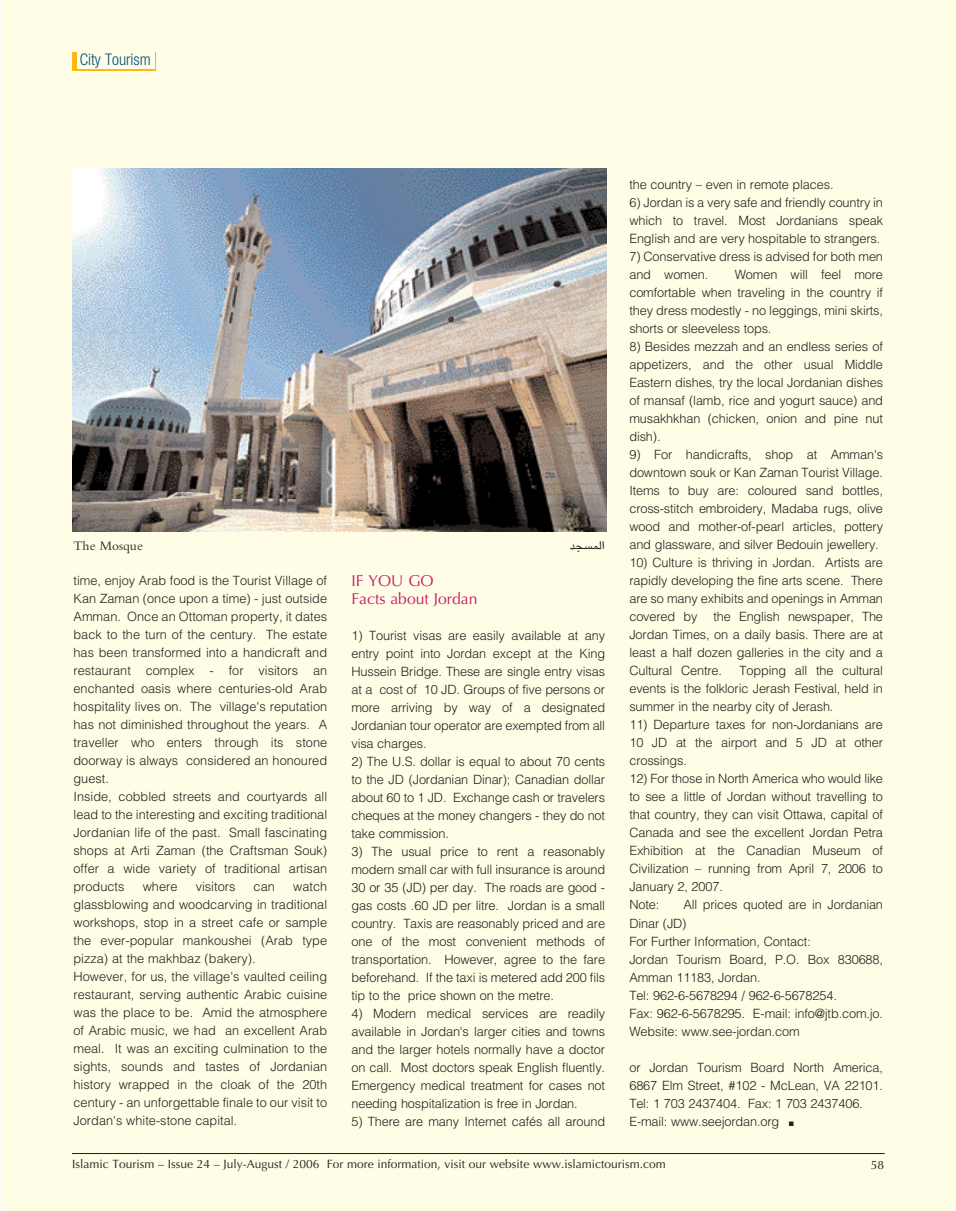
<style>
.page{position:relative;width:956px;height:1211px;background:#fff}
.page>*{position:absolute;margin:0;border:0;box-sizing:border-box;transform-origin:0 0}
.t1{font:300 18px "A Xt Yasmine";color:#231f20}
.t2{font:300 condensed 16.05px "Helvetica Neue";color:#005285}
.t3{font:15.75px/18px "Optima";color:#c71e66}
.t4{font:13.5px "Bembo";color:#231f20}
.t5{font:300 12.75px/18px "Helvetica";letter-spacing:-.01em;color:#231f20;text-align:justify}
.t6{font:12px "Optima";color:#231f20}
</style>
<div class="page">
<div style="left:1px;top:0;width:954px;height:1210px;background:#fffde5"></div>
<hr style="left:72px;top:1153px;width:812px;height:1px;background:#231f20">
<div style="left:73px;top:52px;width:83px;height:19px;background:#fcb814"></div>
<div style="left:77px;top:52px;width:78px;height:17px;background:#fffde5"></div>
<img style="left:72px;top:169px;width:534px;height:362px">
<p class="t2" style="left:80px;top:53px;width:73px">City Tourism</p>
<p class="t5" style="left:629px;top:177px;width:206px">the country – even in remote places.</p>
<p class="t5" style="left:629px;top:195px;width:255px">6) Jordan is a very safe and friendly country in which to travel. Most Jordanians speak English and are very hospitable to strangers.</p>
<p class="t5" style="left:629px;top:249px;width:255px">7) Conservative dress is advised for both men and women.</p>
<p class="t5" style="left:629px;top:267px;width:255px;text-indent:105px">Women will feel more comfortable when traveling in the country if they dress modestly - no leggings, mini skirts, shorts or sleeveless tops.</p>
<p class="t5" style="left:629px;top:339px;width:255px">8) Besides mezzah and an endless series of appetizers, and the other usual Middle Eastern dishes, try the local Jordanian dishes of mansaf (lamb, rice and yogurt sauce) and musakhkhan (chicken, onion and pine nut dish).</p>
<p class="t5" style="left:629px;top:447px;width:255px">9) For handicrafts, shop at Amman's downtown souk or Kan Zaman Tourist Village.<br>Items to buy are: coloured sand bottles, cross-stitch embroidery, Madaba rugs, olive wood and mother-of-pearl articles, pottery and glassware, and silver Bedouin jewellery.</p>
<p class="t5" style="left:629px;top:555px;width:255px">10) Culture is thriving in Jordan. Artists are rapidly developing the fine arts scene. There are so many exhibits and openings in Amman covered by</p>
<p class="t4" style="left:73px;top:541px;width:71px">The Mosque</p>
<h1 class="t1" style="left:570px;top:532px;width:37px">óé°ùªdG</h1>
<p class="t3" style="left:351px;top:573px;width:128px">IF YOU GO<br>Facts about Jordan</p>
<p class="t5" style="left:351px;top:627px;width:255px">1) Tourist visas are easily available at any entry point into Jordan except at the King Hussein Bridge. These are single entry visas at a cost of 10 JD. Groups of five persons or more arriving by way of a designated Jordanian tour operator are exempted from all visa charges.</p>
<p class="t5" style="left:351px;top:753px;width:255px">2) The U.S. dollar is equal to about 70 cents to the JD (Jordanian Dinar); Canadian dollar about 60 to 1 JD. Exchange cash or travelers cheques at the money changers - they do not take commission.</p>
<p class="t5" style="left:351px;top:843px;width:255px">3) The usual price to rent a reasonably modern small car with full insurance is around 30 or 35 (JD) per day. The roads are good - gas costs .60 JD per litre. Jordan is a small country. Taxis are reasonably priced and are one of the most convenient methods of transportation. However, agree to the fare beforehand. If the taxi is metered add 200 fils tip to the price shown on the metre.</p>
<p class="t5" style="left:351px;top:1005px;width:255px">4) Modern medical services are readily available in Jordan's larger cities and towns and the larger hotels normally have a doctor on call. Most doctors speak English fluently.<br>Emergency medical treatment for cases not needing hospitalization is free in Jordan.</p>
<p class="t5" style="left:351px;top:1113px;width:255px">5) There are many Internet cafés all around</p>
<p class="t5" style="left:73px;top:573px;width:255px;text-align:left">time, enjoy Arab food is the Tourist Village of Kan Zaman (once upon a time) - just outside Amman. Once an Ottoman property, it dates back to the turn of the century. The estate has been transformed into a handicraft and restaurant complex - for visitors an enchanted oasis where centuries-old Arab hospitality lives on. The village's reputation has not diminished throughout the years. A traveller who enters through its stone doorway is always considered an honoured guest.<br>Inside, cobbled streets and courtyards all lead to the interesting and exciting traditional Jordanian life of the past. Small fascinating shops at Arti Zaman (the Craftsman Souk) offer a wide variety of traditional artisan products</p>
<p class="t5" style="left:629px;top:609px;width:255px;text-indent:84px">the English newspaper, The Jordan Times, on a daily basis. There are at least a half dozen galleries in the city and a Cultural Centre.</p>
<p class="t5" style="left:629px;top:663px;width:255px;text-indent:110px">Topping all the cultural events is the folkloric Jerash Festival, held in summer in the nearby city of Jerash.</p>
<p class="t5" style="left:629px;top:717px;width:255px">11) Departure taxes for non-Jordanians are 10 JD at the airport and 5 JD at other crossings.</p>
<p class="t5" style="left:629px;top:771px;width:255px;text-align:left">12) For those in North America who would like to see a little of Jordan without travelling to that country, they can visit Ottawa, capital of Canada and see the excellent Jordan Petra Exhibition at the Canadian Museum of Civilization – running from April 7, 2006 to January 2, 2007.<br>Note:</p>
<p class="t5" style="left:73px;top:879px;width:255px;text-align:left;text-indent:220px">watch glassblowing and woodcarving in traditional workshops, stop in a street cafe or sample the ever-popular mankoushei (Arab type pizza) at the makhbaz (bakery).<br>However, for us, the village's vaulted ceiling restaurant, serving authentic Arabic cuisine was the place to be. Amid the atmosphere of Arabic music, we had an excellent Arab meal. It was an exciting culmination to the sights, sounds and tastes of Jordanian history wrapped in the cloak of the 20th century - an unforgettable finale to our visit to Jordan's white-stone capital.</p>
<p class="t5" style="left:143px;top:879px;width:36px">where</p>
<p class="t5" style="left:196px;top:879px;width:41px">visitors</p>
<p class="t5" style="left:254px;top:879px;width:23px">can</p>
<p class="t5" style="left:629px;top:897px;width:255px;text-align:left;text-indent:54px">All prices quoted are in Jordanian<br>Dinar (JD)<br>For Further Information, Contact:<br>Jordan Tourism Board, P.O. Box 830688,<br>Amman 11183, Jordan.<br>Tel: 962-6-5678294 / 962-6-5678254.<br>Fax: 962-6-5678295. E-mail: info@jtb.com.jo.<br>Website: www.see-jordan.com</p>
<p class="t5" style="left:629px;top:1059px;width:255px;text-align:left">or Jordan Tourism Board North America, 6867 Elm Street, #102 - McLean, VA 22101.<br>Tel: 1 703 2437404. Fax: 1 703 2437406.<br>E-mail: www.seejordan.org</p>
<p class="t6" style="left:870px;top:1159px;width:15px">58</p>
<p class="t6" style="left:72px;top:1159px;width:595px">Islamic Tourism – Issue 24 – July-August / 2006 For more information, visit our website www.islamictourism.com</p>
</div>
